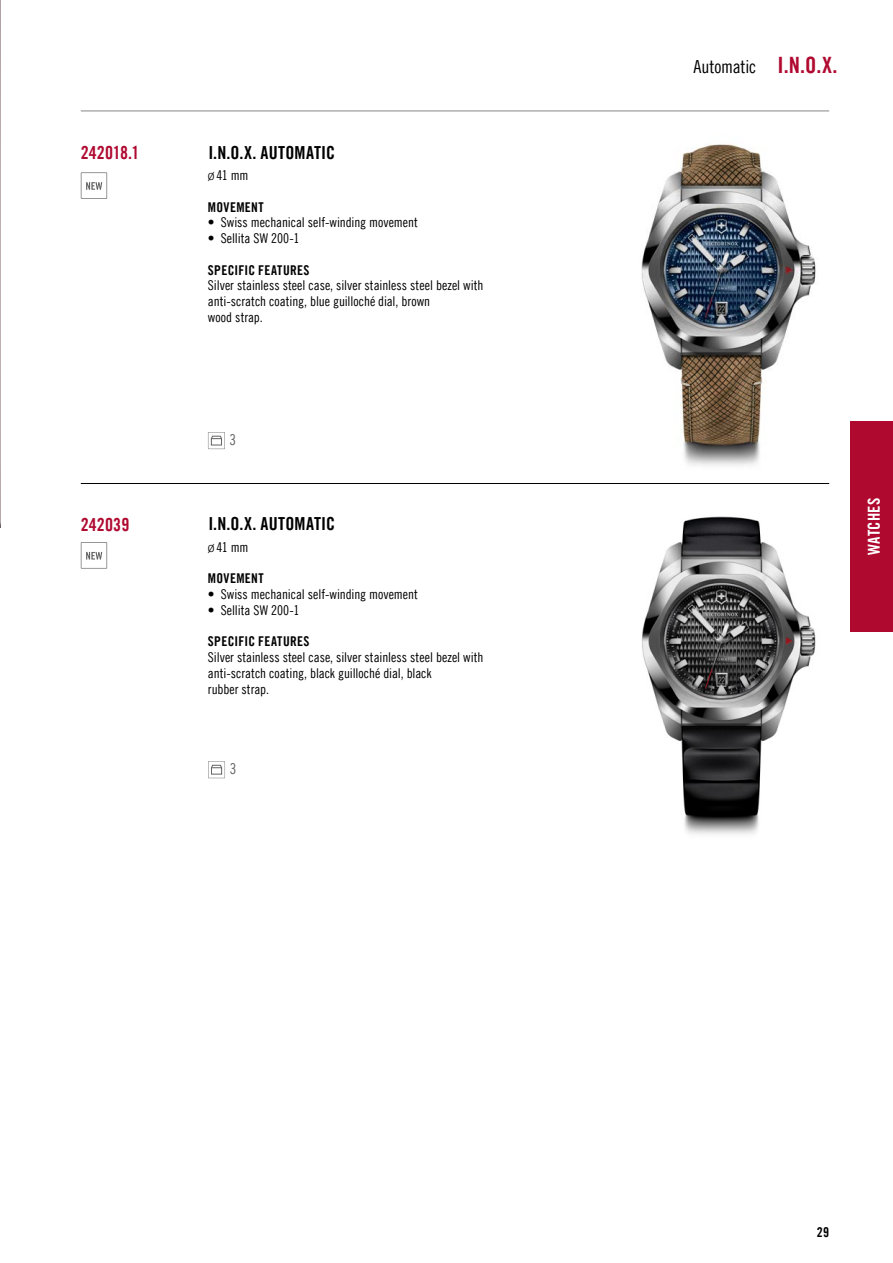
<style>
.page{position:relative;width:893px;height:1263px;background:#fff}
.page>*{position:absolute;margin:0;border:0;box-sizing:border-box;transform-origin:0 0}
.t1{font:18px "Trade Gothic LT Com Bd Cn 20";letter-spacing:.015em;color:#000}
.t2{font:18px "Trade Gothic LT Com Cn 18";letter-spacing:-.005em;color:#000}
.t3{font:18px "Trade Gothic LT Com Bd Cn 20";color:#b00930}
.t4{font:16.5px "Trade Gothic LT Com Bd Cn 20";letter-spacing:.005em;color:#fff}
.t5{font:15px "Trade Gothic LT Com Cn 18";color:#646363}
.t6{font:13.5px/15.8px "Trade Gothic LT Com Cn 18";color:#000}
.t7{font:13.5px "Trade Gothic LT Com Bd Cn 20";letter-spacing:.025em;color:#000}
.s1{font-family:"Trade Gothic LT Com";font-weight:300}
.s2{font-family:"Trade Gothic LT Com Bd Cn 20";font-size:22.5px;color:#b00930}
</style>
<div class="page">
<img style="left:0;top:0;width:1px;height:527px">
<img style="left:641px;top:144px;width:175px;height:322px">
<img style="left:642px;top:516px;width:174px;height:319px">
<hr style="left:81px;top:111px;width:748px;height:1px;background:#878787">
<hr style="left:81px;top:483px;width:748px;height:1px;background:#000">
<svg style="left:81px;top:172px;width:26px;height:27px"></svg>
<svg style="left:208px;top:432px;width:17px;height:17px"></svg>
<svg style="left:208px;top:761px;width:17px;height:17px"></svg>
<svg style="left:81px;top:542px;width:26px;height:27px"></svg>
<div style="left:850px;top:421px;width:43px;height:210px;background:#b00930"></div>
<h1 class="t3" style="left:81px;top:142px;width:60px">242018.1</h1>
<h1 class="t3" style="left:81px;top:513px;width:50px">242039</h1>
<h1 class="t1" style="left:208px;top:141px;width:128px">I.N.O.X. AUTOMATIC</h1>
<p class="t6" style="left:208px;top:167px;width:42px"><span class="s1">ø</span> 41 mm</p>
<p class="t7" style="left:208px;top:199px;width:57px">MOVEMENT</p>
<p class="t6" style="left:208px;top:215px;width:211px">• Swiss mechanical self-winding movement</p>
<p class="t6" style="left:208px;top:230px;width:93px">• Sellita SW 200-1</p>
<p class="t7" style="left:208px;top:262px;width:103px">SPECIFIC FEATURES</p>
<p class="t6" style="left:208px;top:278px;width:277px">Silver stainless steel case, silver stainless steel bezel with anti-scratch coating, blue guilloché dial, brown<br>wood strap.</p>
<p class="t5" style="left:230px;top:431px;width:8px">3</p>
<h1 class="t1" style="left:208px;top:513px;width:128px">I.N.O.X. AUTOMATIC</h1>
<p class="t6" style="left:208px;top:539px;width:42px"><span class="s1">ø</span> 41 mm</p>
<p class="t7" style="left:208px;top:570px;width:57px">MOVEMENT</p>
<p class="t6" style="left:208px;top:586px;width:211px">• Swiss mechanical self-winding movement</p>
<p class="t6" style="left:208px;top:602px;width:93px">• Sellita SW 200-1</p>
<p class="t7" style="left:208px;top:633px;width:103px">SPECIFIC FEATURES</p>
<p class="t6" style="left:208px;top:649px;width:277px">Silver stainless steel case, silver stainless steel bezel with anti-scratch coating, black guilloché dial, black<br>rubber strap.</p>
<p class="t5" style="left:230px;top:760px;width:8px">3</p>
<h1 class="t2" style="left:693px;top:56px;width:146px">Automatic <span class="s2">I.N.O.X.</span></h1>
<p class="t4" style="left:864px;top:555px;width:58px;rotate:-90deg">WATCHES</p>
<p class="t7" style="left:817px;top:1224px;width:14px">29</p>
</div>
